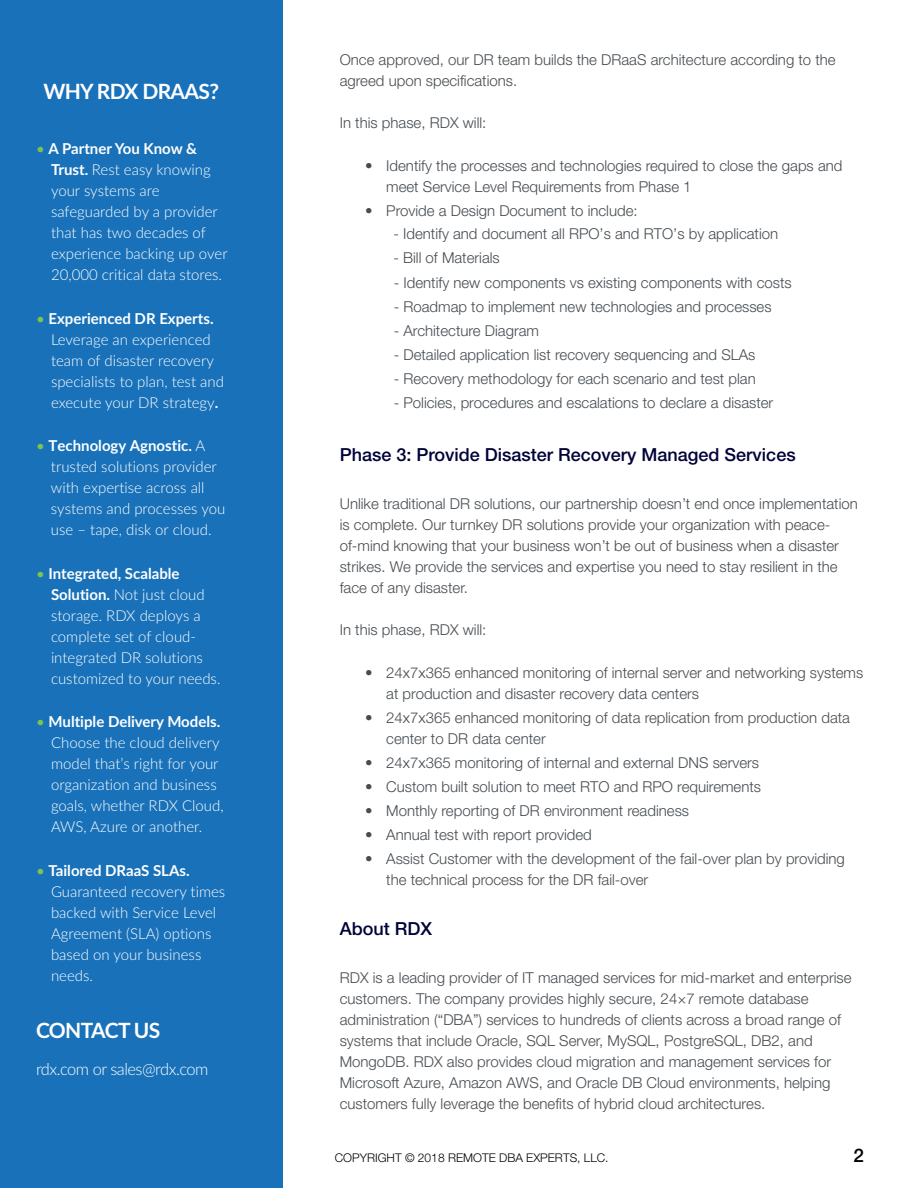
<style>
.page{position:relative;width:918px;height:1188px;background:#fff}
.page>*{position:absolute;margin:0;border:0;box-sizing:border-box;transform-origin:0 0}
.t1{font:700 21px "Lato";letter-spacing:-.03em;color:#fff}
.t2{font:500 18.75px "Helvetica Neue LT Std";color:#000}
.t3{font:500 18px "Helvetica Neue LT Std";color:#000238}
.t4{font:300 16.5px "Lato";letter-spacing:-.03em;color:#fff}
.t5{font:300 15px/21px "Helvetica Neue LT Std";color:#464c51}
.t6{font:300 15px/21px "Lato";color:#fff}
.t7{font:300 12px "Helvetica Neue LT Std";color:#000}
.s1{font-weight:400;color:#7dc34e}
.s2{font-weight:700}
</style>
<div class="page">
<div style="left:0;top:0;width:282px;height:1188px;background:#1871b9"></div>
<h1 class="t1" style="left:43px;top:76px;width:177px">WHY RDX DRAAS?</h1>
<p class="t6" style="left:51px;top:138px;width:178px;text-indent:-15px"><span class="s1">•</span> <span class="s2">A Partner You Know &amp;<br>Trust.</span> Rest easy knowing your systems are safeguarded by a provider that has two decades of experience backing up over<br>20,000 critical data stores.</p>
<p class="t6" style="left:51px;top:307px;width:174px;text-indent:-15px"><span class="s1">•</span> <span class="s2">Experienced DR Experts.<br></span>Leverage an experienced team of disaster recovery specialists to plan, test and execute your DR strategy<span class="s2">.</span></p>
<p class="t6" style="left:51px;top:435px;width:176px;text-indent:-15px"><span class="s1">•</span> <span class="s2">Technology Agnostic.</span> A trusted solutions provider with expertise across all systems and processes you use – tape, disk or cloud.</p>
<p class="t6" style="left:51px;top:562px;width:171px;text-indent:-15px"><span class="s1">•</span> <span class="s2">Integrated, Scalable<br>Solution.</span> Not just cloud storage. RDX deploys a complete set of cloud&shy;integrated DR solutions customized to your needs.</p>
<p class="t6" style="left:51px;top:711px;width:174px;text-indent:-15px"><span class="s1">•</span> <span class="s2">Multiple Delivery Models.<br></span>Choose the cloud delivery model that’s right for your organization and business goals, whether RDX Cloud,<br>AWS, Azure or another.</p>
<p class="t6" style="left:51px;top:859px;width:176px;text-indent:-15px"><span class="s1">•</span> <span class="s2">Tailored DRaaS SLAs.<br></span>Guaranteed recovery times backed with Service Level<br>Agreement (SLA) options based on your business needs.</p>
<h1 class="t1" style="left:36px;top:1015px;width:126px">CONTACT US</h1>
<p class="t4" style="left:36px;top:1058px;width:174px">rdx.com or sales@rdx.com</p>
<p class="t5" style="left:340px;top:49px;width:498px">Once approved, our DR team builds the DRaaS architecture according to the agreed upon specifications.</p>
<p class="t5" style="left:340px;top:112px;width:148px">In this phase, RDX will:</p>
<p class="t5" style="left:386px;top:155px;width:458px;text-indent:-21px">• Identify the processes and technologies required to close the gaps and meet Service Level Requirements from Phase 1</p>
<p class="t5" style="left:365px;top:200px;width:274px">• Provide a Design Document to include:</p>
<p class="t5" style="left:393px;top:223px;width:386px">- Identify and document all RPO’s and RTO’s by application</p>
<p class="t5" style="left:393px;top:247px;width:108px">- Bill of Materials</p>
<p class="t5" style="left:394px;top:272px;width:400px">- Identify new components vs existing components with costs</p>
<p class="t5" style="left:394px;top:296px;width:379px">- Roadmap to implement new technologies and processes</p>
<p class="t5" style="left:394px;top:320px;width:147px">- Architecture Diagram</p>
<p class="t5" style="left:394px;top:344px;width:363px">- Detailed application list recovery sequencing and SLAs</p>
<p class="t5" style="left:394px;top:368px;width:364px">- Recovery methodology for each scenario and test plan</p>
<p class="t5" style="left:394px;top:392px;width:381px">- Policies, procedures and escalations to declare a disaster</p>
<p class="t3" style="left:340px;top:444px;width:457px">Phase 3: Provide Disaster Recovery Managed Services</p>
<p class="t5" style="left:340px;top:493px;width:520px">Unlike traditional DR solutions, our partnership doesn’t end once implementation is complete. Our turnkey DR solutions provide your organization with peace&shy;of-mind knowing that your business won’t be out of business when a disaster strikes. We provide the services and expertise you need to stay resilient in the face of any disaster.</p>
<p class="t5" style="left:340px;top:619px;width:148px">In this phase, RDX will:</p>
<p class="t5" style="left:386px;top:662px;width:479px;text-indent:-21px">• 24x7x365 enhanced monitoring of internal server and networking systems at production and disaster recovery data centers</p>
<p class="t5" style="left:386px;top:707px;width:465px;text-indent:-21px">• 24x7x365 enhanced monitoring of data replication from production data center to DR data center</p>
<p class="t5" style="left:365px;top:752px;width:395px">• 24x7x365 monitoring of internal and external DNS servers</p>
<p class="t5" style="left:365px;top:776px;width:397px">• Custom built solution to meet RTO and RPO requirements</p>
<p class="t5" style="left:365px;top:800px;width:325px">• Monthly reporting of DR environment readiness</p>
<p class="t5" style="left:365px;top:824px;width:228px">• Annual test with report provided</p>
<p class="t5" style="left:386px;top:848px;width:460px;text-indent:-21px">• Assist Customer with the development of the fail-over plan by providing the technical process for the DR fail-over</p>
<p class="t3" style="left:340px;top:918px;width:94px">About RDX</p>
<p class="t5" style="left:340px;top:967px;width:513px">RDX is a leading provider of IT managed services for mid-market and enterprise customers. The company provides highly secure, 24×7 remote database administration (“DBA”) services to hundreds of clients across a broad range of systems that include Oracle, SQL Server, MySQL, PostgreSQL, DB2, and MongoDB. RDX also provides cloud migration and management services for Microsoft Azure, Amazon AWS, and Oracle DB Cloud environments, helping customers fully leverage the benefits of hybrid cloud architectures.</p>
<p class="t7" style="left:335px;top:1150px;width:275px">COPYRIGHT © 2018 REMOTE DBA EXPERTS, LLC.</p>
<p class="t2" style="left:854px;top:1144px;width:12px">2</p>
</div>
